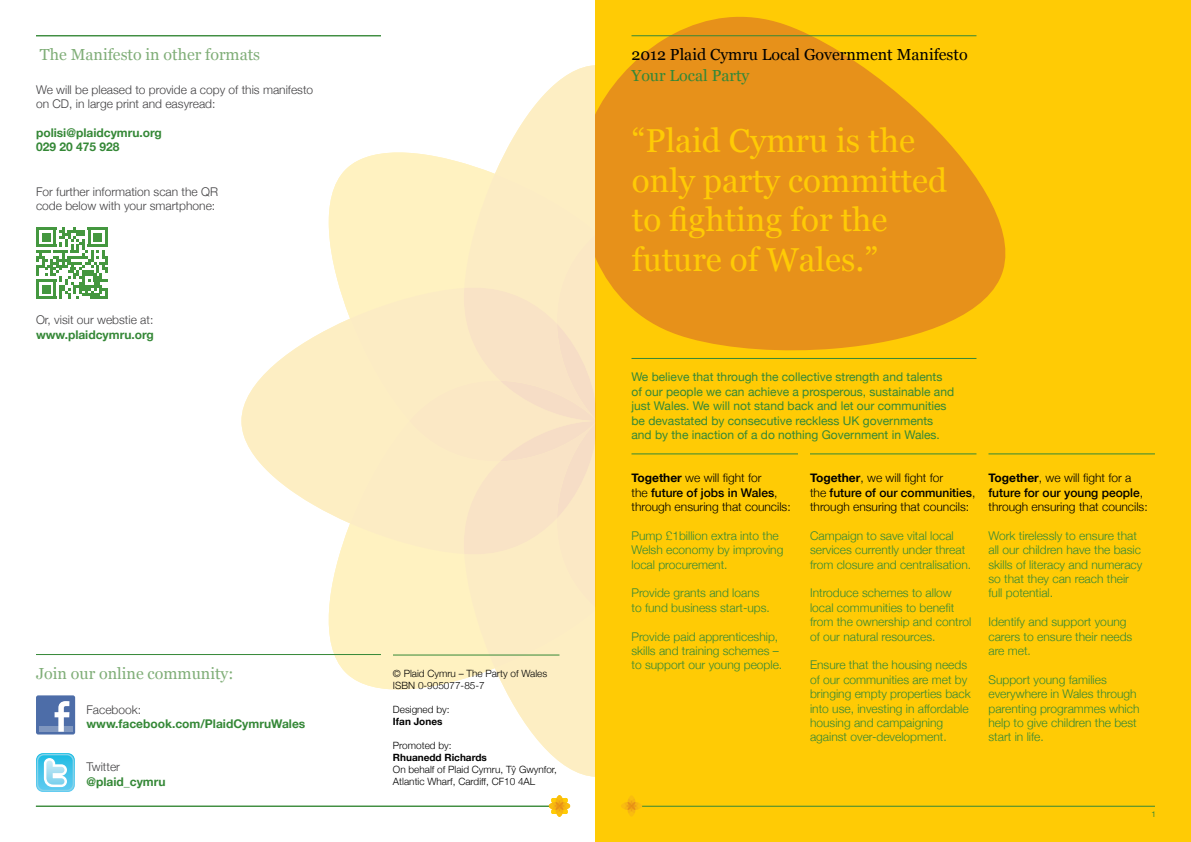
<style>
.page{position:relative;width:1191px;height:842px;background:#fff}
.page>*{position:absolute;margin:0;border:0;box-sizing:border-box;transform-origin:0 0}
.t1{font:33.2px/39.8px "Georgia";color:#ffcb05}
.t2{font:16px "Georgia";color:#80ae78}
.t3{font:16px "Georgia";color:#000}
.t4{font:16px "Georgia";color:#358837}
.t5{font:300 12px/14.4px "Helvetica Neue";color:#358837}
.t6{font:12px/14.4px "Helvetica Neue";color:#358837}
.t7{font:300 12px/14.4px "Helvetica Neue";color:#000}
.t8{font:300 12px/14.4px "Helvetica Neue";color:#414042}
.t9{font:700 12px/14.4px "Helvetica Neue";color:#358837}
.t10{font:300 10px/12px "Helvetica Neue";color:#000}
.t11{font:700 10px "Helvetica Neue";color:#000}
.t12{font:8px "Helvetica Neue";color:#358837}
.s1{font-weight:700}
.s2{font-weight:500}
</style>
<div class="page">
<div style="left:595px;top:0;width:596px;height:842px;background:#ffcb05"></div>
<svg style="left:241px;top:65px;width:354px;height:712px"></svg>
<svg style="left:595px;top:17px;width:411px;height:336px;fill:#e7911a"></svg>
<hr style="left:631px;top:454px;width:167px;height:1px;background:#358837">
<hr style="left:631px;top:358px;width:345px;height:1px;background:#358837">
<hr style="left:631px;top:36px;width:345px;height:1px;background:#358837">
<hr style="left:810px;top:454px;width:166px;height:1px;background:#358837">
<hr style="left:988px;top:454px;width:167px;height:1px;background:#358837">
<hr style="left:631px;top:806px;width:524px;height:1px;background:#358837">
<svg style="left:621px;top:796px;width:21px;height:20px"></svg>
<hr style="left:36px;top:36px;width:345px;height:1px;background:#358837">
<hr style="left:36px;top:654px;width:345px;height:1px;background:#358837">
<hr style="left:393px;top:655px;width:166px;height:1px;background:#358837">
<hr style="left:36px;top:806px;width:524px;height:1px;background:#358837">
<svg style="left:549px;top:795px;width:21px;height:22px"></svg>
<div style="left:36px;top:695px;width:39px;height:39px;background:#4d6da8;border-radius:2px"></div>
<div style="left:39px;top:726px;width:33px;height:6px;background:#8097bf"></div>
<svg style="left:55px;top:701px;width:14px;height:31px"></svg>
<svg style="left:36px;top:753px;width:39px;height:39px"></svg>
<svg style="left:36px;top:227px;width:72px;height:72px"></svg>
<hr style="left:88px;top:227px;width:20px;height:3px;background:#44973f">
<h2 class="t2" style="left:40px;top:45px;width:222px">The Manifesto in other formats</h2>
<p class="t8" style="left:36px;top:81px;width:279px">We will be pleased to provide a copy of this manifesto on CD, in large print and easyread:</p>
<p class="t9" style="left:36px;top:125px;width:127px">polisi@plaidcymru.org<br>029 20 475 928</p>
<p class="t8" style="left:36px;top:183px;width:184px">For further information scan the QR code below with your smartphone:</p>
<p class="t8" style="left:36px;top:312px;width:119px">Or, visit our webstie at:</p>
<p class="t9" style="left:36px;top:327px;width:119px">www.plaidcymru.org</p>
<h2 class="t2" style="left:36px;top:664px;width:199px">Join our online community:</h2>
<p class="t8" style="left:86px;top:701px;width:56px">Facebook:</p>
<p class="t9" style="left:86px;top:716px;width:220px">www.facebook.com/PlaidCymruWales</p>
<p class="t8" style="left:86px;top:759px;width:35px">Twitter</p>
<p class="t9" style="left:86px;top:773px;width:81px">@plaid_cymru</p>
<p class="t10" style="left:393px;top:667px;width:156px">© Plaid Cymru – The Party of Wales<br>ISBN 0-905077-85-7</p>
<p class="t10" style="left:393px;top:703px;width:58px">Designed by:</p>
<p class="t11" style="left:393px;top:712px;width:51px">Ifan Jones</p>
<p class="t10" style="left:393px;top:739px;width:60px">Promoted by:</p>
<p class="t11" style="left:393px;top:748px;width:95px">Rhuanedd Richards</p>
<p class="t10" style="left:393px;top:763px;width:165px">On behalf of Plaid Cymru, Tŷ Gwynfor,<br>Atlantic Wharf, Cardiff, CF10 4AL</p>
<h2 class="t3" style="left:631px;top:45px;width:338px">2012 Plaid Cymru Local Government Manifesto</h2>
<h2 class="t4" style="left:631px;top:66px;width:119px">Your Local Party</h2>
<h1 class="t1" style="left:632px;top:121px;width:317px">“Plaid Cymru is the only party committed to fighting for the future of Wales.”</h1>
<p class="t6" style="left:631px;top:369px;width:324px">We believe that through the collective strength and talents of our people we can achieve a prosperous, sustainable and just Wales. We will not stand back and let our communities be devastated by consecutive reckless UK governments and by the inaction of a do nothing Government in Wales.</p>
<p class="t7" style="left:631px;top:470px;width:161px"><span class="s1">Together</span> we will fight for<br>the <span class="s2">future of jobs in Wales</span>, through ensuring that councils:</p>
<p class="t5" style="left:631px;top:528px;width:153px">Pump £1billion extra into the<br>Welsh economy by improving local procurement.</p>
<p class="t5" style="left:631px;top:585px;width:140px">Provide grants and loans to fund business start-ups.</p>
<p class="t5" style="left:631px;top:628px;width:152px">Provide paid apprenticeship, skills and training schemes – to support our young people.</p>
<p class="t7" style="left:810px;top:470px;width:167px"><span class="s1">Together</span>, we will fight for<br>the <span class="s2">future of our communities</span>, through ensuring that councils:</p>
<p class="t5" style="left:810px;top:528px;width:163px">Campaign to save vital local services currently under threat from closure and centralisation.</p>
<p class="t5" style="left:810px;top:585px;width:163px">Introduce schemes to allow local communities to benefit from the ownership and control of our natural resources.</p>
<p class="t5" style="left:810px;top:657px;width:162px">Ensure that the housing needs of our communities are met by bringing empty properties back into use, investing in affordable housing and campaigning against over-development.</p>
<p class="t7" style="left:988px;top:470px;width:161px"><span class="s1">Together</span>, we will fight for a <span class="s2">future for our young people</span>, through ensuring that councils:</p>
<p class="t5" style="left:988px;top:528px;width:155px">Work tirelessly to ensure that all our children have the basic skills of literacy and numeracy so that they can reach their full potential.</p>
<p class="t5" style="left:988px;top:614px;width:145px">Identify and support young carers to ensure their needs are met.</p>
<p class="t5" style="left:988px;top:672px;width:152px">Support young families everywhere in Wales through parenting programmes which help to give children the best start in life.</p>
<p class="t12" style="left:1151px;top:807px;width:6px">1</p>
</div>
